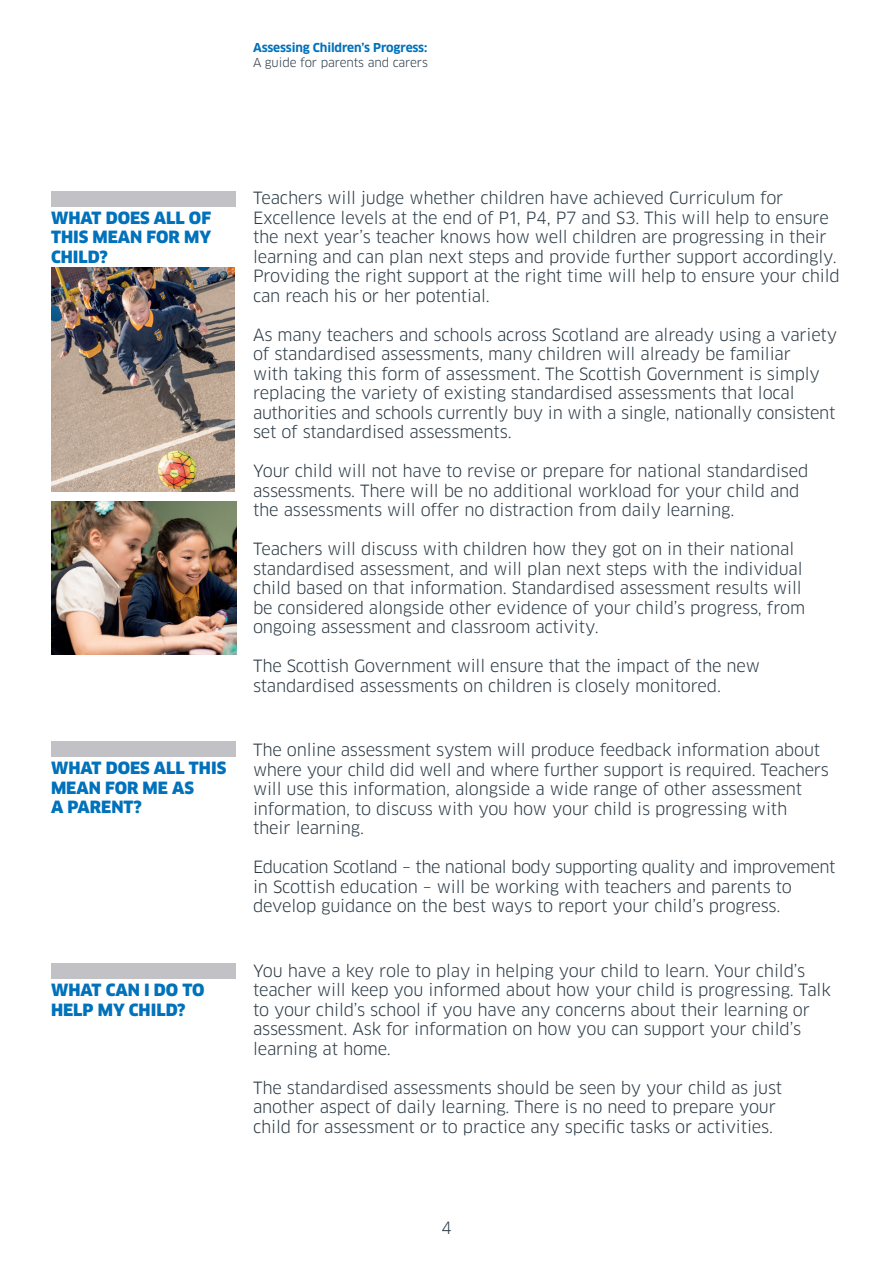
<style>
.page{position:relative;width:893px;height:1263px;background:#fff}
.page>*{position:absolute;margin:0;border:0;box-sizing:border-box;transform-origin:0 0}
.t1{font:16.5px/19.5px "Clan LF";letter-spacing:-.01em;color:#2b3a45}
.t2{font:900 16.5px/19.5px "Clan";color:#0071bb}
.t3{font:700 12px "Clan";letter-spacing:-.01em;color:#0071bb}
.t4{font:12px "Clan LF";letter-spacing:-.01em;color:#2b3a45}
</style>
<div class="page">
<div style="left:51px;top:191px;width:185px;height:16px;background:#c1c1c6"></div>
<div style="left:51px;top:741px;width:185px;height:15px;background:#c1c1c6"></div>
<div style="left:51px;top:963px;width:185px;height:16px;background:#c1c1c6"></div>
<img style="left:51px;top:268px;width:184px;height:224px">
<img style="left:51px;top:502px;width:185px;height:153px">
<p class="t3" style="left:253px;top:40px;width:176px">Assessing Children’s Progress:</p>
<p class="t4" style="left:253px;top:55px;width:176px">A guide for parents and carers</p>
<p class="t2" style="left:51px;top:208px;width:162px;text-align:justify">WHAT DOES ALL OF THIS MEAN FOR MY CHILD?</p>
<p class="t2" style="left:51px;top:758px;width:177px">WHAT DOES ALL THIS<br>MEAN FOR ME AS<br>A PARENT?</p>
<p class="t2" style="left:51px;top:980px;width:155px">WHAT CAN I DO TO<br>HELP MY CHILD?</p>
<p class="t1" style="left:253px;top:189px;width:588px">Teachers will judge whether children have achieved Curriculum for Excellence levels at the end of P1, P4, P7 and S3. This will help to ensure the next year’s teacher knows how well children are progressing in their learning and can plan next steps and provide further support accordingly.<br>Providing the right support at the right time will help to ensure your child can reach his or her potential.</p>
<p class="t1" style="left:253px;top:325px;width:586px">As many teachers and schools across Scotland are already using a variety of standardised assessments, many children will already be familiar<br>with taking this form of assessment. The Scottish Government is simply replacing the variety of existing standardised assessments that local authorities and schools currently buy in with a single, nationally consistent set of standardised assessments.</p>
<p class="t1" style="left:253px;top:462px;width:557px">Your child will not have to revise or prepare for national standardised assessments. There will be no additional workload for your child and the assessments will offer no distraction from daily learning.</p>
<p class="t1" style="left:253px;top:540px;width:554px">Teachers will discuss with children how they got on in their national standardised assessment, and will plan next steps with the individual child based on that information. Standardised assessment results will be considered alongside other evidence of your child’s progress, from ongoing assessment and classroom activity.</p>
<p class="t1" style="left:253px;top:657px;width:508px">The Scottish Government will ensure that the impact of the new standardised assessments on children is closely monitored.</p>
<p class="t1" style="left:253px;top:741px;width:577px">The online assessment system will produce feedback information about where your child did well and where further support is required. Teachers will use this information, alongside a wide range of other assessment information, to discuss with you how your child is progressing with their learning.</p>
<p class="t1" style="left:253px;top:858px;width:584px">Education Scotland – the national body supporting quality and improvement in Scottish education – will be working with teachers and parents to develop guidance on the best ways to report your child’s progress.</p>
<p class="t1" style="left:253px;top:961px;width:579px">You have a key role to play in helping your child to learn. Your child’s teacher will keep you informed about how your child is progressing. Talk to your child’s school if you have any concerns about their learning or assessment. Ask for information on how you can support your child’s learning at home.</p>
<p class="t1" style="left:253px;top:1078px;width:531px">The standardised assessments should be seen by your child as just another aspect of daily learning. There is no need to prepare your child for assessment or to practice any specific tasks or activities.</p>
<p class="t1" style="left:441px;top:1218px;width:12px">4</p>
</div>
